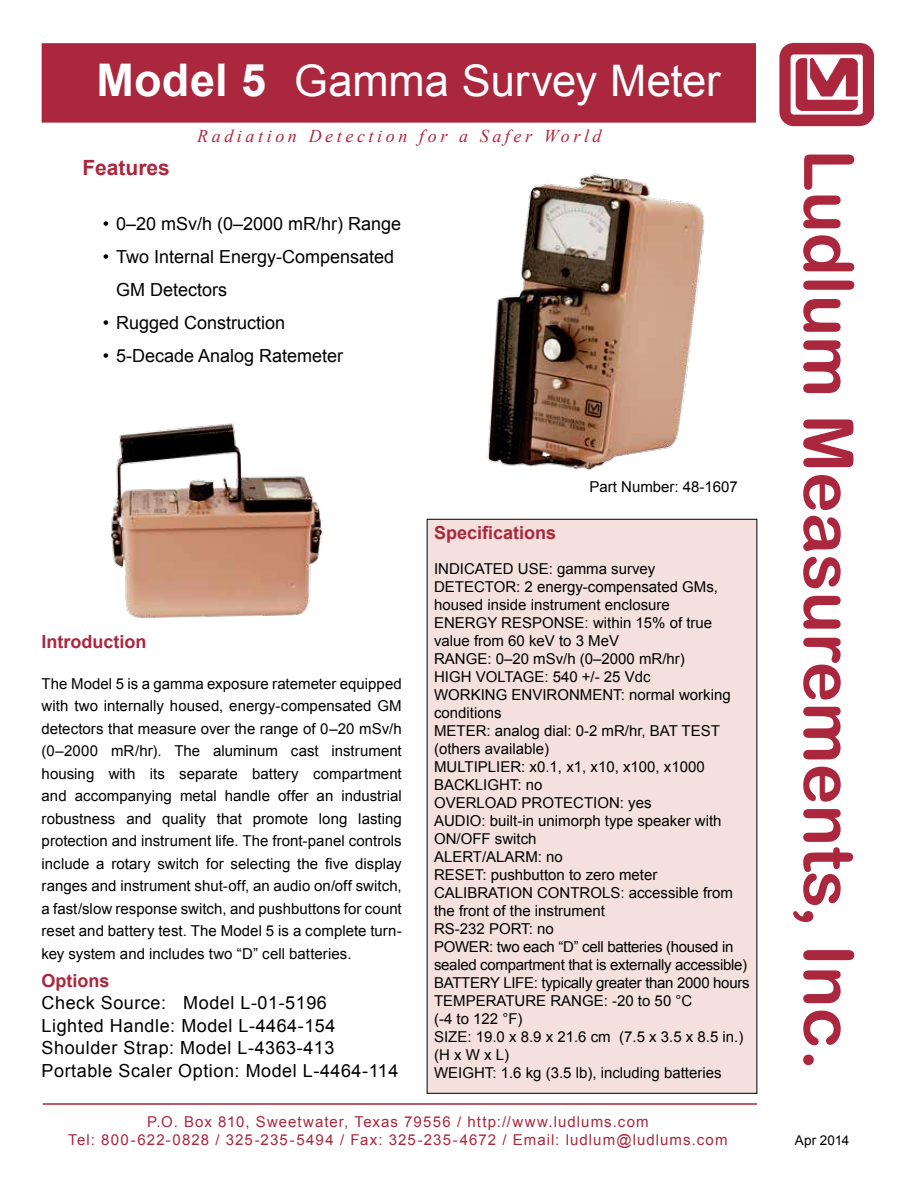
<style>
.page{position:relative;width:918px;height:1188px;background:#fff}
.page>*{position:absolute;margin:0;border:0;box-sizing:border-box;transform-origin:0 0}
.t1{font:69px "Arial Rounded MT Bold";color:#aa273d}
.t2{font:43.5px "Arial";color:#fff}
.t3{font:700 21px "Arial";color:#aa273d}
.t4{font:18px/22.5px "Arial";letter-spacing:.03em;color:#000}
.t5{font:18px/33px "Arial";color:#000}
.t6{font:700 18px "Arial";color:#aa273d}
.t7{font:italic 18px "Times New Roman";letter-spacing:.2em;color:#aa273d}
.t8{font:15px/18px "Arial";color:#000}
.t9{font:15px/18px "Arial";letter-spacing:.07em;color:#aa273d;text-align:center}
.t10{font:13.5px "Arial";letter-spacing:.01em;color:#000}
.s1{font-weight:700;font-size:45px}
.s2{font-size:72px}
</style>
<div class="page">
<img style="left:779px;top:42px;width:96px;height:85px">
<hr style="left:43px;top:1103px;width:714px;height:2px;background:#aa273d">
<div style="left:427px;top:519px;width:330px;height:574px;background:#f4e1dd"></div>
<img style="left:487px;top:173px;width:218px;height:297px">
<img style="left:111px;top:423px;width:212px;height:195px">
<div style="left:42px;top:43px;width:714px;height:80px;background:#aa273d;border:2px solid #aa273d"></div>
<h2 class="t2" style="left:96px;top:52px;width:626px"><span class="s1">Model 5</span> Gamma Survey Meter</h2>
<h3 class="t3" style="left:82px;top:154px;width:89px">Features</h3>
<p class="t7" style="left:197px;top:123px;width:406px">Radiation Detection for a Safer World</p>
<p class="t5" style="left:103px;top:207px;width:300px">• 0–20 mSv/h (0–2000 mR/hr) Range</p>
<p class="t5" style="left:116px;top:240px;width:280px;text-indent:-14px">• Two Internal Energy-Compensated<br>GM Detectors</p>
<p class="t5" style="left:103px;top:306px;width:184px">• Rugged Construction</p>
<p class="t5" style="left:103px;top:339px;width:242px">• 5-Decade Analog Ratemeter</p>
<p class="t6" style="left:42px;top:630px;width:106px">Introduction</p>
<p class="t8" style="left:42px;top:672px;width:362px;line-height:22.5px;text-align:justify">The Model 5 is a gamma exposure ratemeter equipped with two internally housed, energy-compensated GM detectors that measure over the range of 0–20 mSv/h (0–2000 mR/hr). The aluminum cast instrument housing with its separate battery compartment and accompanying metal handle offer an industrial robustness and quality that promote long lasting protection and instrument life. The front-panel controls include a rotary switch for selecting the five display ranges and instrument shut-off, an audio on/off switch, a fast/slow response switch, and pushbuttons for count reset and battery test. The Model 5 is a complete turn&shy;key system and includes two “D” cell batteries.</p>
<p class="t6" style="left:42px;top:969px;width:70px">Options</p>
<p class="t4" style="left:42px;top:992px;width:358px">Check Source: Model L-01-5196<br>Lighted Handle: Model L-4464-154<br>Shoulder Strap: Model L-4363-413<br>Portable Scaler Option: Model L-4464-114</p>
<p class="t8" style="left:590px;top:478px;width:150px">Part Number: 48-1607</p>
<p class="t6" style="left:434px;top:521px;width:124px">Specifications</p>
<p class="t8" style="left:434px;top:559px;width:317px">INDICATED USE: gamma survey<br>DETECTOR: 2 energy-compensated GMs, housed inside instrument enclosure<br>ENERGY RESPONSE: within 15% of true value from 60 keV to 3 MeV<br>RANGE: 0–20 mSv/h (0–2000 mR/hr)<br>HIGH VOLTAGE: 540 +/- 25 Vdc<br>WORKING ENVIRONMENT: normal working conditions<br>METER: analog dial: 0-2 mR/hr, BAT TEST (others available)<br>MULTIPLIER: x0.1, x1, x10, x100, x1000<br>BACKLIGHT: no<br>OVERLOAD PROTECTION: yes<br>AUDIO: built-in unimorph type speaker with<br>ON/OFF switch<br>ALERT/ALARM: no<br>RESET: pushbutton to zero meter<br>CALIBRATION CONTROLS: accessible from the front of the instrument<br>RS-232 PORT: no<br>POWER: two each “D” cell batteries (housed in sealed compartment that is externally accessible)<br>BATTERY LIFE: typically greater than 2000 hours<br>TEMPERATURE RANGE: -20 to 50 °C<br>(-4 to 122 °F)<br>SIZE: 19.0 x 8.9 x 21.6 cm (7.5 x 3.5 x 8.5 in.) (H x W x L)<br>WEIGHT: 1.6 kg (3.5 lb), including batteries</p>
<p class="t9" style="left:68px;top:1113px;width:661px">P.O. Box 810, Sweetwater, Texas 79556 / http://www.ludlums.com<br>Tel: 800-622-0828 / 325-235-5494 / Fax: 325-235-4672 / Email: ludlum@ludlums.com</p>
<h1 class="t1" style="left:869px;top:149px;width:923px;rotate:90deg">Ludlum Measurements, Inc<span class="s2">.</span></h1>
<p class="t10" style="left:795px;top:1132px;width:56px">Apr 2014</p>
</div>
